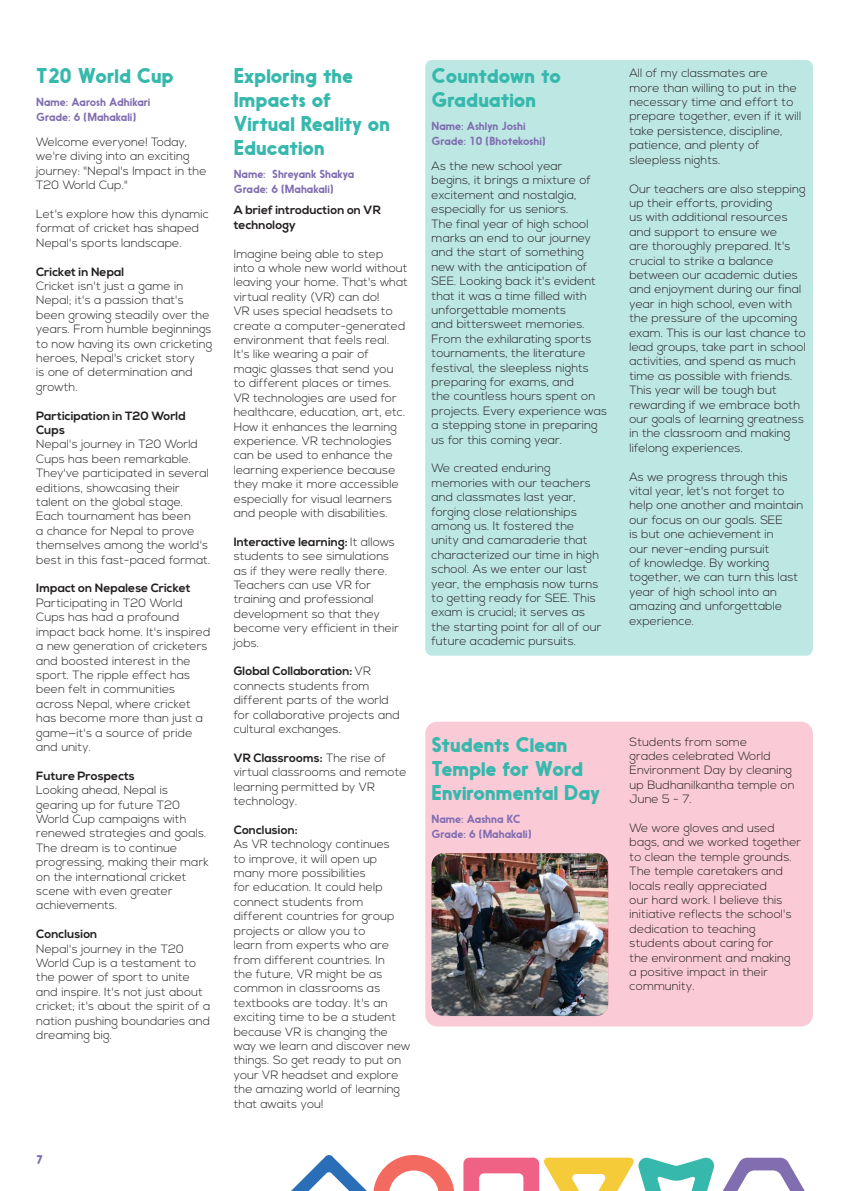
<style>
.page{position:relative;width:842px;height:1191px;background:#fff}
.page>*{position:absolute;margin:0;border:0;box-sizing:border-box;transform-origin:0 0}
.t1{font:20px/24px "Nanami Rounded Bld";color:#36b8ad}
.t2{font:300 12px/14.4px "Nexa";letter-spacing:.005em;color:#231f20}
.t3{font:700 12px/14.4px "Nexa";letter-spacing:.005em;color:#231f20}
.t4{font:12px "Nanami Rounded Bld";color:#806eb1}
.t5{font:11px/15px "Nanami Rounded Med";color:#806eb1}
.s1{font-weight:700}
</style>
<div class="page">
<svg style="left:723px;top:1157px;width:82px;height:34px"></svg>
<svg style="left:463px;top:1157px;width:251px;height:34px"></svg>
<svg style="left:291px;top:1155px;width:163px;height:36px"></svg>
<div style="left:425px;top:721px;width:388px;height:305px;background:#facad7;border-radius:12px"></div>
<img style="left:432px;top:853px;width:176px;height:163px">
<div style="left:425px;top:60px;width:388px;height:596px;background:#bce7e3;border-radius:7px"></div>
<h1 class="t1" style="left:36px;top:64px;width:139px">T20 World Cup</h1>
<p class="t5" style="left:36px;top:95px;width:116px">Name: Aarosh Adhikari<br>Grade: 6 (Mahakali)</p>
<p class="t2" style="left:36px;top:135px;width:172px">Welcome everyone! Today, we're diving into an exciting journey: "Nepal's Impact in the<br>T20 World Cup."</p>
<p class="t2" style="left:36px;top:207px;width:174px">Let's explore how this dynamic format of cricket has shaped<br>Nepal's sports landscape.</p>
<p class="t3" style="left:36px;top:265px;width:90px">Cricket in Nepal</p>
<p class="t2" style="left:36px;top:279px;width:178px">Cricket isn't just a game in<br>Nepal; it's a passion that's been growing steadily over the years. From humble beginnings to now having its own cricketing heroes, Nepal's cricket story<br>is one of determination and growth.</p>
<p class="t3" style="left:36px;top:409px;width:151px">Participation in T20 World<br>Cups</p>
<p class="t2" style="left:36px;top:437px;width:176px">Nepal's journey in T20 World<br>Cups has been remarkable.<br>They've participated in several editions, showcasing their talent on the global stage.<br>Each tournament has been<br>a chance for Nepal to prove themselves among the world's best in this fast-paced format.</p>
<p class="t3" style="left:36px;top:581px;width:156px">Impact on Nepalese Cricket</p>
<p class="t2" style="left:36px;top:596px;width:176px">Participating in T20 World<br>Cups has had a profound impact back home. It's inspired a new generation of cricketers and boosted interest in the sport. The ripple effect has been felt in communities across Nepal, where cricket has become more than just a game—it's a source of pride and unity.</p>
<p class="t3" style="left:36px;top:769px;width:100px">Future Prospects</p>
<p class="t2" style="left:36px;top:783px;width:174px">Looking ahead, Nepal is gearing up for future T20<br>World Cup campaigns with renewed strategies and goals.<br>The dream is to continue progressing, making their mark on the international cricket scene with even greater achievements.</p>
<p class="t3" style="left:36px;top:927px;width:63px">Conclusion</p>
<p class="t2" style="left:36px;top:941px;width:176px">Nepal's journey in the T20<br>World Cup is a testament to the power of sport to unite and inspire. It's not just about cricket; it's about the spirit of a nation pushing boundaries and dreaming big.</p>
<p class="t4" style="left:36px;top:1152px;width:9px">7</p>
<h1 class="t1" style="left:234px;top:64px;width:158px">Exploring the<br>Impacts of<br>Virtual Reality on<br>Education</h1>
<p class="t5" style="left:234px;top:167px;width:122px">Name: Shreyank Shakya<br>Grade: 6 (Mahakali)</p>
<p class="t3" style="left:234px;top:203px;width:148px">A brief introduction on VR technology</p>
<p class="t2" style="left:234px;top:247px;width:176px">Imagine being able to step<br>into a whole new world without leaving your home. That's what virtual reality (VR) can do!<br>VR uses special headsets to create a computer-generated environment that feels real.<br>It's like wearing a pair of<br>magic glasses that send you to different places or times.<br>VR technologies are used for healthcare, education, art, etc.<br>How it enhances the learning experience. VR technologies can be used to enhance the learning experience because they make it more accessible especially for visual learners and people with disabilities.</p>
<p class="t2" style="left:234px;top:535px;width:167px"><span class="s1">Interactive learning:</span> It allows students to see simulations as if they were really there.<br>Teachers can use VR for training and professional development so that they become very efficient in their jobs.</p>
<p class="t2" style="left:234px;top:664px;width:167px"><span class="s1">Global Collaboration:</span> VR connects students from different parts of the world for collaborative projects and cultural exchanges.</p>
<p class="t2" style="left:234px;top:751px;width:174px"><span class="s1">VR Classrooms:</span> The rise of virtual classrooms and remote learning permitted by VR technology.</p>
<p class="t3" style="left:234px;top:823px;width:66px">Conclusion:</p>
<p class="t2" style="left:234px;top:837px;width:178px">As VR technology continues<br>to improve, it will open up many more possibilities<br>for education. It could help connect students from different countries for group projects or allow you to<br>learn from experts who are from different countries. In<br>the future, VR might be as common in classrooms as textbooks are today. It's an exciting time to be a student because VR is changing the way we learn and discover new things. So get ready to put on your VR headset and explore the amazing world of learning that awaits you!</p>
<h1 class="t1" style="left:432px;top:64px;width:131px">Countdown to<br>Graduation</h1>
<p class="t5" style="left:432px;top:119px;width:116px">Name: Ashlyn Joshi<br>Grade: 10 (Bhotekoshi)</p>
<p class="t2" style="left:432px;top:159px;width:177px">As the new school year<br>begins, it brings a mixture of excitement and nostalgia, especially for us seniors.<br>The final year of high school marks an end to our journey and the start of something new with the anticipation of<br>SEE. Looking back it's evident that it was a time filled with unforgettable moments<br>and bittersweet memories.<br>From the exhilarating sports tournaments, the literature festival, the sleepless nights preparing for exams, and<br>the countless hours spent on projects. Every experience was a stepping stone in preparing us for this coming year.</p>
<p class="t2" style="left:432px;top:461px;width:171px">We created enduring memories with our teachers and classmates last year, forging close relationships among us. It fostered the unity and camaraderie that characterized our time in high school. As we enter our last year, the emphasis now turns to getting ready for SEE. This exam is crucial; it serves as the starting point for all of our future academic pursuits.</p>
<h1 class="t1" style="left:432px;top:732px;width:170px">Students Clean<br>Temple for Word<br>Environmental Day</h1>
<p class="t5" style="left:432px;top:811px;width:101px">Name: Aashna KC<br>Grade: 6 (Mahakali)</p>
<p class="t2" style="left:629px;top:66px;width:173px">All of my classmates are<br>more than willing to put in the necessary time and effort to prepare together, even if it will take persistence, discipline, patience, and plenty of sleepless nights.</p>
<p class="t2" style="left:629px;top:182px;width:178px">Our teachers are also stepping up their efforts, providing<br>us with additional resources and support to ensure we<br>are thoroughly prepared. It's crucial to strike a balance between our academic duties and enjoyment during our final year in high school, even with the pressure of the upcoming exam. This is our last chance to lead groups, take part in school activities, and spend as much time as possible with friends.<br>This year will be tough but rewarding if we embrace both our goals of learning greatness in the classroom and making lifelong experiences.</p>
<p class="t2" style="left:629px;top:470px;width:176px">As we progress through this vital year, let's not forget to help one another and maintain our focus on our goals. SEE<br>is but one achievement in<br>our never-ending pursuit<br>of knowledge. By working together, we can turn this last year of high school into an amazing and unforgettable experience.</p>
<p class="t2" style="left:630px;top:735px;width:166px">Students from some<br>grades celebrated World<br>Environment Day by cleaning up Budhanilkantha temple on<br>June 5 - 7.</p>
<p class="t2" style="left:630px;top:821px;width:173px">We wore gloves and used bags, and we worked together to clean the temple grounds.<br>The temple caretakers and locals really appreciated<br>our hard work. I believe this initiative reflects the school's dedication to teaching students about caring for<br>the environment and making<br>a positive impact in their community.</p>
</div>
